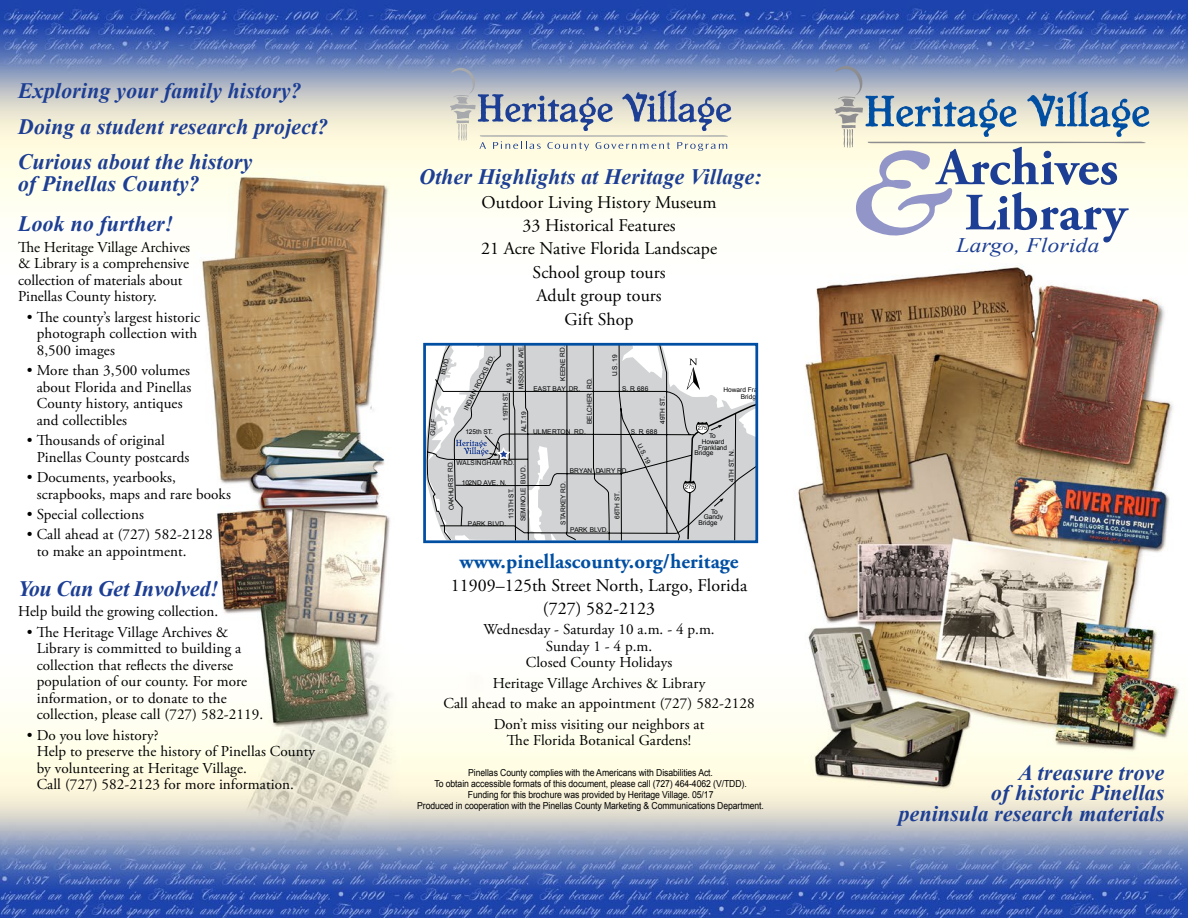
<style>
.page{position:relative;width:1188px;height:918px;background:#fff}
.page>*{position:absolute;margin:0;border:0;box-sizing:border-box;transform-origin:0 0}
.t1{font:700 52.2px/45.2px "Adobe Garamond Pro";letter-spacing:.005em;color:#1c3e94;text-align:center}
.t2{font:italic 700 22.05px/20.7px "Times New Roman";letter-spacing:.005em;color:#1c3e94}
.t3{font:700 20.7px "Adobe Garamond Pro";letter-spacing:.005em;color:#004fa3}
.t4{font:italic 20.7px "Times New Roman";letter-spacing:.005em;color:#1c3e94;scale:1.15 1}
.t5{font:17.85px/23.4px "Adobe Garamond Pro";letter-spacing:.005em;color:#000;text-align:center}
.t6{font:15.15px/16.5px "Adobe Garamond Pro";letter-spacing:.005em;color:#000}
.t7{font:9.6px/10.9px "Arial";letter-spacing:-.01em;color:#000;text-align:center;scale:.9 1}
.t8{font:6.6px/7.1px "Arial";color:#000;text-align:center}
.t9{font:6.6px "Arial";color:#000;scale:.9 1}
.t10{font:6.6px "Arial";color:#000;scale:.95 1}
</style>
<div class="page">
<img style="left:0;top:0;width:1188px;height:918px">
<svg style="left:450px;top:67px;width:281px;height:84px"></svg>
<svg style="left:834px;top:65px;width:315px;height:174px"></svg>
<svg style="left:422px;top:342px;width:338px;height:203px"></svg>
<h2 class="t2" style="left:18px;top:73px;width:313px;line-height:35.5px">Exploring your family history?<br>Doing a student research project?<br>Curious about the history</h2>
<h2 class="t2" style="left:18px;top:164px;width:184px;line-height:39.9px">of Pinellas County?<br>Look no further!</h2>
<p class="t6" style="left:18px;top:239px;width:174px">The Heritage Village Archives &amp; Library is a comprehensive collection of materials about<br>Pinellas County history.</p>
<p class="t6" style="left:37px;top:309px;width:165px;text-indent:-10px">• The county’s largest historic photograph collection with<br>8,500 images</p>
<p class="t6" style="left:37px;top:363px;width:156px;text-indent:-10px">• More than 3,500 volumes about Florida and Pinellas<br>County history, antiques and collectibles</p>
<p class="t6" style="left:37px;top:433px;width:154px;text-indent:-10px">• Thousands of original<br>Pinellas County postcards</p>
<p class="t6" style="left:37px;top:470px;width:196px;text-indent:-10px">• Documents, yearbooks, scrapbooks, maps and rare books</p>
<p class="t6" style="left:27px;top:506px;width:119px">• Special collections</p>
<p class="t6" style="left:37px;top:527px;width:177px;text-indent:-10px">• Call ahead at (727) 582-2128 to make an appointment.</p>
<h2 class="t2" style="left:18px;top:578px;width:203px">You Can Get Involved!</h2>
<p class="t6" style="left:18px;top:604px;width:201px">Help build the growing collection.</p>
<p class="t6" style="left:37px;top:624px;width:228px;text-indent:-10px">• The Heritage Village Archives &amp; Library is committed to building a collection that reflects the diverse population of our county. For more information, or to donate to the collection, please call (727) 582-2119.</p>
<p class="t6" style="left:37px;top:727px;width:280px;text-indent:-10px">• Do you love history?<br>Help to preserve the history of Pinellas County by volunteering at Heritage Village.<br>Call (727) 582-2123 for more information.</p>
<h2 class="t2" style="left:419px;top:166px;width:345px">Other Highlights at Heritage Village:</h2>
<p class="t5" style="left:481px;top:191px;width:238px">Outdoor Living History Museum<br>33 Historical Features<br>21 Acre Native Florida Landscape<br>School group tours<br>Adult group tours<br>Gift Shop</p>
<p class="t8" style="left:439px;top:374px;width:19px;rotate:-75deg">BLVD.</p>
<p class="t8" style="left:429px;top:436px;width:19px;rotate:-85deg">GULF</p>
<p class="t8" style="left:462px;top:408px;width:62px;rotate:-63deg">INDIAN ROCKS RD.</p>
<p class="t8" style="left:466px;top:428px;width:29px">125th ST.</p>
<p class="t8" style="left:560px;top:381px;width:37px;rotate:-91deg">KEENE RD.</p>
<p class="t9" style="left:517px;top:389px;width:50px;rotate:-90deg">MISSOURI AVE.</p>
<p class="t8" style="left:612px;top:376px;width:23px;rotate:-91deg">US. .19</p>
<p class="t8" style="left:506px;top:384px;width:22px;rotate:-90deg">ALT.19</p>
<p class="t8" style="left:586px;top:424px;width:48px;rotate:-90deg">BELCHER RD.</p>
<p class="t8" style="left:534px;top:385px;width:34px">EAST BAY</p>
<p class="t8" style="left:569px;top:385px;width:13px">DR.</p>
<p class="t8" style="left:622px;top:385px;width:28px">S. R. 686</p>
<p class="t10" style="left:501px;top:421px;width:32px;rotate:-90deg">119TH ST.</p>
<p class="t8" style="left:659px;top:424px;width:29px;rotate:-90deg">49TH ST.</p>
<p class="t8" style="left:520px;top:432px;width:22px;rotate:-90deg">ALT.19</p>
<p class="t8" style="left:533px;top:428px;width:39px">ULMERTON</p>
<p class="t8" style="left:574px;top:428px;width:13px">RD.</p>
<p class="t8" style="left:631px;top:428px;width:28px">S. R. 688</p>
<p class="t8" style="left:457px;top:460px;width:60px">WALSINGHAM RD.</p>
<p class="t8" style="left:448px;top:510px;width:51px;rotate:-91deg">OAKHURST RD.</p>
<p class="t8" style="left:520px;top:521px;width:57px;rotate:-90deg">SEMINOLE BLVD.</p>
<p class="t8" style="left:462px;top:479px;width:46px">102ND AVE. N.</p>
<p class="t8" style="left:508px;top:519px;width:32px;rotate:-90deg">113TH ST.</p>
<p class="t8" style="left:468px;top:520px;width:40px">PARK BLVD.</p>
<p class="t8" style="left:570px;top:467px;width:60px">BRYAN DAIRY RD.</p>
<p class="t8" style="left:560px;top:525px;width:45px;rotate:-90deg">STARKEY RD.</p>
<p class="t8" style="left:614px;top:519px;width:29px;rotate:-90deg">66TH ST.</p>
<p class="t8" style="left:570px;top:526px;width:40px">PARK BLVD.</p>
<p class="t8" style="left:642px;top:442px;width:23px;rotate:64deg">U.S. 19</p>
<p class="t8" style="left:723px;top:386px;width:55px">Howard Frankland<br>Bridge</p>
<p class="t8" style="left:709px;top:432px;width:8px">To</p>
<p class="t8" style="left:702px;top:438px;width:24px">Howard</p>
<p class="t8" style="left:698px;top:444px;width:31px">Frankland</p>
<p class="t8" style="left:694px;top:450px;width:21px">Bridge</p>
<p class="t8" style="left:728px;top:482px;width:34px;rotate:-90deg">4TH ST. N.</p>
<p class="t8" style="left:711px;top:508px;width:8px">To</p>
<p class="t8" style="left:704px;top:514px;width:21px">Gandy</p>
<p class="t8" style="left:698px;top:520px;width:21px">Bridge</p>
<h3 class="t3" style="left:460px;top:549px;width:281px">www.pinellascounty.org/heritage</h3>
<p class="t5" style="left:451px;top:574px;width:298px">11909–125th Street North, Largo, Florida (727) 582-2123</p>
<p class="t6" style="left:483px;top:622px;width:233px;text-align:center">Wednesday - Saturday 10 a.m. - 4 p.m.<br>Sunday 1 - 4 p.m.<br>Closed County Holidays</p>
<p class="t6" style="left:444px;top:673px;width:313px;line-height:20.4px;text-align:center">Heritage Village Archives &amp; Library<br>Call ahead to make an appointment (727) 582-2128<br>Don’t miss visiting our neighbors at</p>
<p class="t6" style="left:507px;top:733px;width:186px">The Florida Botanical Gardens!</p>
<p class="t7" style="left:417px;top:767px;width:387px">Pinellas County complies with the Americans with Disabilities Act.<br>To obtain accessible formats of this document, please call (727) 464-4062 (V/TDD).<br>Funding for this brochure was provided by Heritage Village. 05/17<br>Produced in cooperation with the Pinellas County Marketing &amp; Communications Department.</p>
<h1 class="t1" style="left:937px;top:146px;width:192px">Archives<br>Library</h1>
<h3 class="t4" style="left:957px;top:233px;width:127px">Largo, Florida</h3>
<h2 class="t2" style="left:899px;top:762px;width:268px;text-align:right">A treasure trove<br>of historic Pinellas peninsula research materials</h2>
</div>
